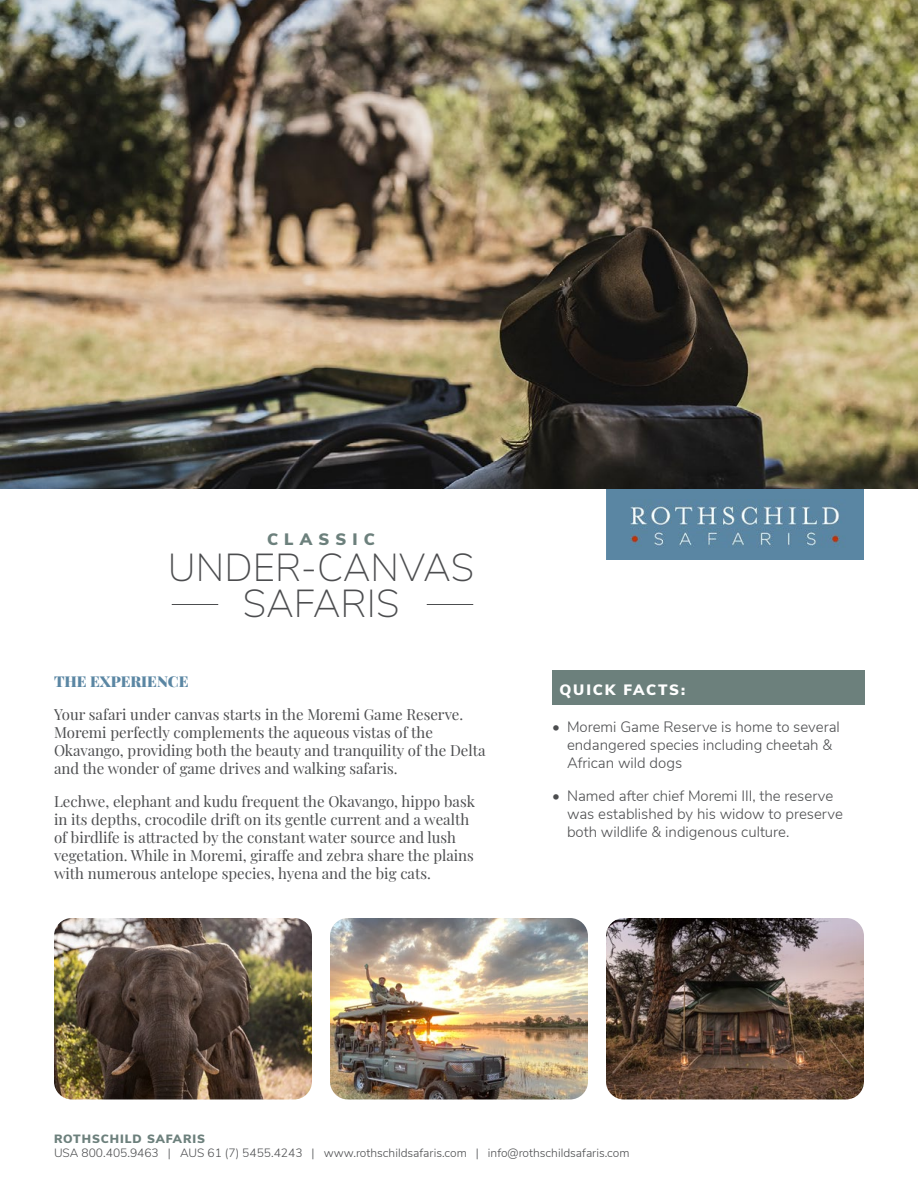
<style>
.page{position:relative;width:918px;height:1188px;background:#fff}
.page>*{position:absolute;margin:0;border:0;box-sizing:border-box;transform-origin:0 0}
.t1{font:200 39px/36px "Nunito Sans";color:#4c4d4f;text-align:center}
.t2{font:900 16.5px "Nunito Sans";letter-spacing:.37em;color:#6c807c}
.t3{font:15px/18px "Playfair Display";color:#4c4d4f}
.t4{font:300 15px/18px "Nunito Sans";color:#4c4d4f}
.t5{font:900 15px "Playfair Display";color:#5a86a3}
.t6{font:900 15px "Nunito Sans";letter-spacing:.12em;color:#fff}
.t7{font:300 12px "Nunito Sans";color:#4c4d4f}
.t8{font:900 12px "Nunito Sans";letter-spacing:.075em;color:#6c807c}
</style>
<div class="page">
<img style="left:606px;top:489px;width:258px;height:71px">
<div style="left:552px;top:670px;width:312px;height:35px;background:#6c807c"></div>
<hr style="left:172px;top:604px;width:46px;height:1px;background:#4c4d4f">
<hr style="left:427px;top:604px;width:46px;height:1px;background:#4c4d4f">
<img style="left:0;top:0;width:918px;height:489px">
<img style="left:54px;top:918px;width:258px;height:182px">
<img style="left:330px;top:918px;width:258px;height:182px">
<img style="left:606px;top:918px;width:258px;height:182px">
<p class="t2" style="left:267px;top:533px;width:109px">CLASSIC</p>
<h1 class="t1" style="left:168px;top:552px;width:308px">UNDER-CANVAS<br>SAFARIS</h1>
<p class="t5" style="left:54px;top:675px;width:136px">THE EXPERIENCE</p>
<p class="t3" style="left:54px;top:706px;width:433px">Your safari under canvas starts in the Moremi Game Reserve.<br>Moremi perfectly complements the aqueous vistas of the Okavango, providing both the beauty and tranquility of the Delta and the wonder of game drives and walking safaris.</p>
<p class="t3" style="left:54px;top:793px;width:423px">Lechwe, elephant and kudu frequent the Okavango, hippo bask in its depths, crocodile drift on its gentle current and a wealth of birdlife is attracted by the constant water source and lush vegetation. While in Moremi, giraffe and zebra share the plains with numerous antelope species, hyena and the big cats.</p>
<p class="t6" style="left:560px;top:685px;width:127px">QUICK FACTS:</p>
<p class="t4" style="left:567px;top:719px;width:274px;text-indent:-15px">• Moremi Game Reserve is home to several endangered species including cheetah &amp;<br>African wild dogs</p>
<p class="t4" style="left:567px;top:788px;width:277px;text-indent:-15px">• Named after chief Moremi III, the reserve was established by his widow to preserve both wildlife &amp; indigenous culture.</p>
<p class="t8" style="left:54px;top:1134px;width:153px">ROTHSCHILD SAFARIS</p>
<p class="t7" style="left:54px;top:1149px;width:577px">USA 800.405.9463 | AUS 61 (7) 5455.4243 | www.rothschildsafaris.com | info@rothschildsafaris.com</p>
</div>
